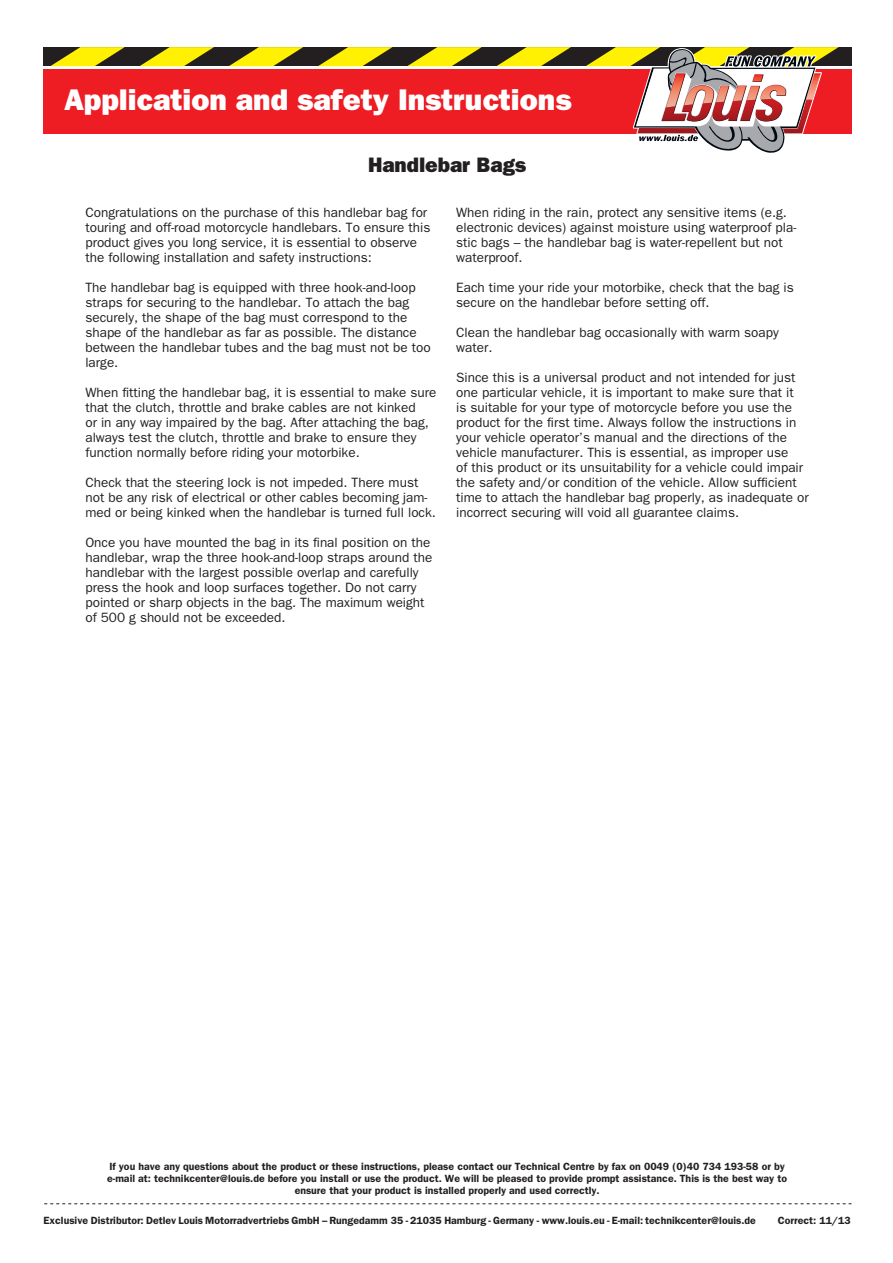
<style>
.page{position:relative;width:893px;height:1263px;background:#fff}
.page>*{position:absolute;margin:0;border:0;box-sizing:border-box;transform-origin:0 0}
.t1{font:800 30px "Franklin Gothic";color:#fff}
.t2{font:800 21px "Franklin Gothic";color:#231f20}
.t3{font:13.5px/15px "Franklin Gothic";color:#231f20}
.t4{font:600 10.5px/12px "Franklin Gothic";color:#231f20;text-align:center}
</style>
<div class="page">
<svg style="left:44px;top:1203px;width:807px;height:1px"></svg>
<div style="left:43px;top:47px;width:808px;height:19px;background:#231f20"></div>
<svg style="left:51px;top:47px;width:74px;height:19px"></svg>
<svg style="left:140px;top:47px;width:74px;height:19px"></svg>
<svg style="left:229px;top:47px;width:74px;height:19px"></svg>
<svg style="left:318px;top:47px;width:74px;height:19px"></svg>
<svg style="left:407px;top:47px;width:74px;height:19px"></svg>
<svg style="left:497px;top:47px;width:73px;height:19px"></svg>
<div style="left:43px;top:69px;width:808px;height:65px;background:#ee1d23"></div>
<svg style="left:586px;top:47px;width:252px;height:106px"></svg>
<img style="left:665px;top:74px;width:120px;height:33px">
<img style="left:806px;top:73px;width:14px;height:27px">
<h1 class="t1" style="left:64px;top:82px;width:509px">Application and safety Instructions</h1>
<h2 class="t2" style="left:368px;top:152px;width:159px">Handlebar Bags</h2>
<p class="t3" style="left:85px;top:205px;width:346px">Congratulations on the purchase of this handlebar bag for touring and off-road motorcycle handlebars. To ensure this product gives you long service, it is essential to observe the following installation and safety instructions:</p>
<p class="t3" style="left:85px;top:280px;width:347px">The handlebar bag is equipped with three hook-and-loop straps for securing to the handlebar. To attach the bag securely, the shape of the bag must correspond to the shape of the handlebar as far as possible. The distance between the handlebar tubes and the bag must not be too large.</p>
<p class="t3" style="left:85px;top:385px;width:352px">When fitting the handlebar bag, it is essential to make sure that the clutch, throttle and brake cables are not kinked<br>or in any way impaired by the bag. After attaching the bag, always test the clutch, throttle and brake to ensure they function normally before riding your motorbike.</p>
<p class="t3" style="left:85px;top:475px;width:352px">Check that the steering lock is not impeded. There must not be any risk of electrical or other cables becoming jam&shy;med or being kinked when the handlebar is turned full lock.</p>
<p class="t3" style="left:85px;top:535px;width:348px">Once you have mounted the bag in its final position on the handlebar, wrap the three hook-and-loop straps around the handlebar with the largest possible overlap and carefully press the hook and loop surfaces together. Do not carry pointed or sharp objects in the bag. The maximum weight of 500 g should not be exceeded.</p>
<p class="t3" style="left:456px;top:205px;width:341px">When riding in the rain, protect any sensitive items (e.g. electronic devices) against moisture using waterproof pla&shy;stic bags – the handlebar bag is water-repellent but not waterproof.</p>
<p class="t3" style="left:456px;top:280px;width:339px">Each time your ride your motorbike, check that the bag is secure on the handlebar before setting off.</p>
<p class="t3" style="left:456px;top:325px;width:324px">Clean the handlebar bag occasionally with warm soapy water.</p>
<p class="t3" style="left:456px;top:370px;width:354px">Since this is a universal product and not intended for just one particular vehicle, it is important to make sure that it<br>is suitable for your type of motorcycle before you use the product for the first time. Always follow the instructions in your vehicle operator’s manual and the directions of the vehicle manufacturer. This is essential, as improper use<br>of this product or its unsuitability for a vehicle could impair the safety and/or condition of the vehicle. Allow sufficient time to attach the handlebar bag properly, as inadequate or incorrect securing will void all guarantee claims.</p>
<p class="t4" style="left:107px;top:1159px;width:681px">If you have any questions about the product or these instructions, please contact our Technical Centre by fax on 0049 (0)40 734 193-58 or by e-mail at: technikcenter@louis.de before you install or use the product. We will be pleased to provide prompt assistance. This is the best way to ensure that your product is installed properly and used correctly.</p>
<p class="t4" style="left:43px;top:1213px;width:713px">Exclusive Distributor: Detlev Louis Motorradvertriebs GmbH – Rungedamm 35 - 21035 Hamburg - Germany - www.louis.eu - E-mail: technikcenter@louis.de</p>
<p class="t4" style="left:777px;top:1213px;width:74px">Correct: 11/13</p>
</div>
